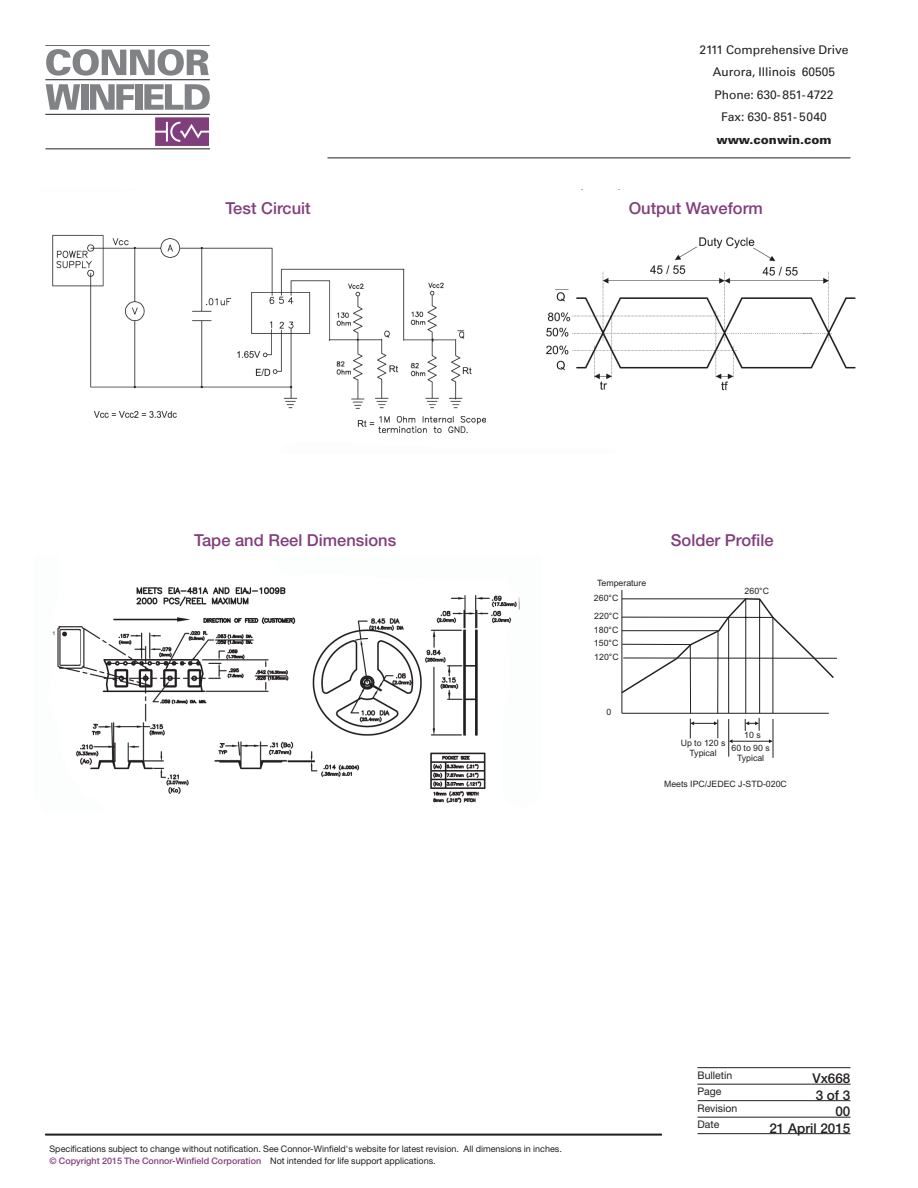
<style>
.page{position:relative;width:918px;height:1188px;background:#fff}
.page>*{position:absolute;margin:0;border:0;box-sizing:border-box;transform-origin:0 0}
.Subhead_2_Centered{font:500 16.5px "Helvetica Neue";color:#813e7c}
.ID_2{font:500 13.5px "Helvetica Neue";color:#231f20}
.t1{font:12px/22.5px "Univers";color:#231f20;text-align:center}
.t2{font:900 12px "Univers";color:#231f20}
.ID_1{font:10.5px "Helvetica Neue";color:#231f20}
.t3{font:9px/12px "Helvetica Neue";color:#231f20}
.t4{font:8.7px/9.8px "Arial";color:#231f20;text-align:center}
.s1{font-weight:500;color:#813e7c}
</style>
<div class="page">
<hr style="left:45px;top:1134px;width:617px;height:1px;background:#231f20">
<svg style="left:46px;top:49px;width:163px;height:27px"></svg>
<svg style="left:46px;top:84px;width:34px;height:26px"></svg>
<div style="left:81px;top:84px;width:7px;height:26px;background:#808285"></div>
<svg style="left:90px;top:84px;width:44px;height:26px"></svg>
<div style="left:136px;top:84px;width:7px;height:26px;background:#808285"></div>
<svg style="left:144px;top:84px;width:66px;height:26px"></svg>
<hr style="left:45px;top:45px;width:165px;height:1px;background:#231f20">
<hr style="left:45px;top:79px;width:165px;height:1px;background:#231f20">
<hr style="left:45px;top:114px;width:165px;height:1px;background:#231f20">
<svg style="left:155px;top:117px;width:54px;height:29px;background:#935a8f"></svg>
<hr style="left:46px;top:149px;width:164px;height:1px;background:#231f20">
<hr style="left:327px;top:158px;width:524px;height:1px;background:#231f20">
<hr style="left:45px;top:1135px;width:617px;height:1px;background:#231f20">
<img style="left:52px;top:587px;width:468px;height:216px">
<img style="left:52px;top:189px;width:804px;height:244px">
<hr style="left:622px;top:590px;width:1px;height:123px;background:#231f20">
<hr style="left:728px;top:719px;width:1px;height:38px;background:#231f20">
<hr style="left:773px;top:719px;width:1px;height:39px;background:#231f20">
<svg style="left:621px;top:597px;width:214px;height:146px"></svg>
<hr style="left:623px;top:658px;width:214px;height:1px;background:#231f20">
<hr style="left:698px;top:1067px;width:152px;height:1px;background:#231f20">
<hr style="left:698px;top:1084px;width:152px;height:1px;background:#231f20">
<hr style="left:698px;top:1100px;width:152px;height:1px;background:#231f20">
<hr style="left:698px;top:1117px;width:152px;height:1px;background:#231f20">
<hr style="left:698px;top:1133px;width:152px;height:1px;background:#231f20">
<h3 class="t1" style="left:699px;top:38px;width:151px">2111 Comprehensive Drive<br>Aurora, Illinois 60505<br>Phone: 630-851-4722<br>Fax: 630- 851- 5040</h3>
<h3 class="t2" style="left:716px;top:132px;width:117px">www.conwin.com</h3>
<p class="Subhead_2_Centered" style="left:225px;top:199px;width:87px">Test Circuit</p>
<p class="Subhead_2_Centered" style="left:629px;top:199px;width:136px">Output Waveform</p>
<p class="Subhead_2_Centered" style="left:194px;top:530px;width:204px">Tape and Reel Dimensions</p>
<p class="Subhead_2_Centered" style="left:671px;top:530px;width:104px">Solder Profile</p>
<p class="t4" style="left:597px;top:579px;width:51px">Temperature</p>
<p class="t4" style="left:594px;top:593px;width:26px">260°C</p>
<p class="t4" style="left:594px;top:611px;width:26px">220°C</p>
<p class="t4" style="left:594px;top:625px;width:26px">180°C</p>
<p class="t4" style="left:594px;top:638px;width:26px">150°C</p>
<p class="t4" style="left:594px;top:652px;width:26px">120°C</p>
<p class="t4" style="left:745px;top:586px;width:26px">260°C</p>
<p class="t4" style="left:607px;top:707px;width:6px">0</p>
<p class="t4" style="left:681px;top:738px;width:46px">Up to 120 s<br>Typical</p>
<p class="t4" style="left:731px;top:729px;width:40px;line-height:12.8px">10 s<br>60 to 90 s</p>
<p class="t4" style="left:737px;top:753px;width:29px">Typical</p>
<p class="t4" style="left:664px;top:779px;width:124px">Meets IPC/JEDEC J-STD-020C</p>
<p class="t3" style="left:50px;top:1143px;width:514px">Specifications subject to change without notification. See Connor-Winfield's website for latest revision. All dimensions in inches. <span class="s1">© Copyright 2015 The Connor-Winfield Corporation</span> Not intended for life support applications.</p>
<p class="ID_1" style="left:698px;top:1069px;width:36px">Bulletin</p>
<p class="ID_2" style="left:812px;top:1070px;width:40px">Vx668</p>
<p class="ID_1" style="left:698px;top:1085px;width:26px">Page</p>
<p class="ID_2" style="left:816px;top:1087px;width:36px">3 of 3</p>
<p class="ID_1" style="left:698px;top:1102px;width:41px">Revision</p>
<p class="ID_2" style="left:835px;top:1103px;width:17px">00</p>
<p class="ID_1" style="left:698px;top:1118px;width:23px">Date</p>
<p class="ID_2" style="left:769px;top:1120px;width:83px">21 April 2015</p>
</div>
